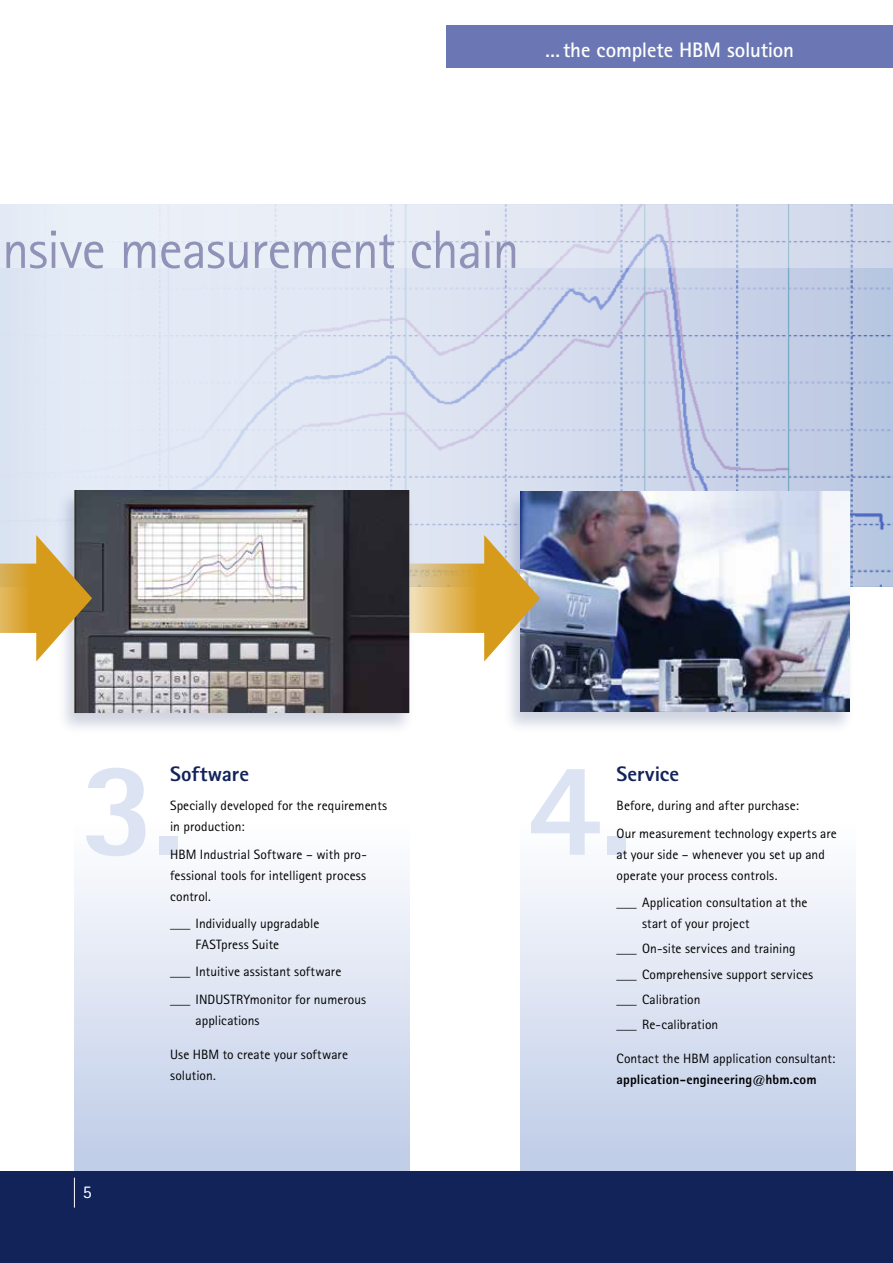
<style>
.page{position:relative;width:893px;height:1263px;background:#fff}
.page>*{position:absolute;margin:0;border:0;box-sizing:border-box;transform-origin:0 0}
.t1{font:800 135px "Agfa Rotis Sans Serif";color:#dce3f2}
.t2{font:54px "Agfa Rotis Sans Serif";letter-spacing:-.02em;color:#9093b7}
.t3{font:700 21px "Agfa Rotis Sans Serif";letter-spacing:-.01em;color:#fff}
.t4{font:800 21px "Agfa Rotis Sans Serif";letter-spacing:.005em;color:#112359}
.t5{font:18px "Agfa Rotis Sans Serif";color:#fff}
.t6{font:13.5px/21px "Agfa Rotis Sans Serif";letter-spacing:.005em;color:#000}
.t7{font:13.5px/25.2px "Agfa Rotis Sans Serif";letter-spacing:.005em;color:#000;scale:3 1}
.t8{font:800 13.5px "Agfa Rotis Sans Serif";letter-spacing:.01em;color:#000}
</style>
<div class="page">
<div style="left:521px;top:754px;width:335px;height:425px;background:linear-gradient(to bottom,#fff,#becbe7)"></div>
<div style="left:74px;top:754px;width:335px;height:425px;background:linear-gradient(to bottom,#fff,#becbe7)"></div>
<div style="left:0;top:1171px;width:893px;height:92px;background:#112359"></div>
<img style="left:0;top:204px;width:893px;height:383px">
<div style="left:503px;top:491px;width:352px;height:242px;background:#132864;opacity:.2"></div>
<img style="left:521px;top:492px;width:329px;height:219px">
<svg style="left:414px;top:535px;width:126px;height:126px"></svg>
<div style="left:56px;top:489px;width:358px;height:246px;background:#132864;opacity:.2"></div>
<img style="left:74px;top:490px;width:335px;height:223px">
<svg style="left:0;top:535px;width:92px;height:126px;background:#c6aa6f"></svg>
<svg style="left:74px;top:1178px;width:1px;height:29px"></svg>
<div style="left:446px;top:26px;width:447px;height:42px;background:#6a77b4"></div>
<h3 class="t3" style="left:545px;top:37px;width:250px">…the complete HBM solution</h3>
<h2 class="t2" style="left:2px;top:218px;width:519px">nsive measurement chain</h2>
<h3 class="t4" style="left:170px;top:760px;width:81px">Software</h3>
<p class="t6" style="left:170px;top:795px;width:219px">Specially developed for the requirements in production:</p>
<p class="t6" style="left:170px;top:843px;width:198px;text-align:justify">HBM Industrial Software – with pro&shy;fessional tools for intelligent process control.</p>
<p class="t7" style="left:196px;top:913px;width:43px;line-height:21px;text-indent:-26px">_ Individually upgradable<br>FASTpress Suite</p>
<p class="t7" style="left:170px;top:958px;width:67px;line-height:27.5px">_ Intuitive assistant software<br>_ INDUSTRYmonitor for numerous</p>
<p class="t6" style="left:196px;top:1010px;width:66px">applications</p>
<p class="t6" style="left:170px;top:1043px;width:179px">Use HBM to create your software solution.</p>
<h3 class="t4" style="left:617px;top:760px;width:64px">Service</h3>
<p class="t6" style="left:617px;top:792px;width:222px;line-height:27.5px">Before, during and after purchase:<br>Our measurement technology experts are</p>
<p class="t6" style="left:617px;top:843px;width:210px">at your side – whenever you set up and operate your process controls.</p>
<p class="t7" style="left:642px;top:892px;width:57px;line-height:21px;text-indent:-26px">_ Application consultation at the start of your project</p>
<p class="t7" style="left:617px;top:936px;width:67px">_ On-site services and training _ Comprehensive support services _ Calibration<br>_ Re-calibration</p>
<p class="t6" style="left:617px;top:1048px;width:220px">Contact the HBM application consultant:</p>
<p class="t8" style="left:617px;top:1071px;width:201px">application-engineering@hbm.com</p>
<h1 class="t1" style="left:81px;top:723px;width:105px">3.</h1>
<h1 class="t1" style="left:527px;top:723px;width:107px">4.</h1>
<h3 class="t5" style="left:83px;top:1181px;width:10px">5</h3>
</div>
